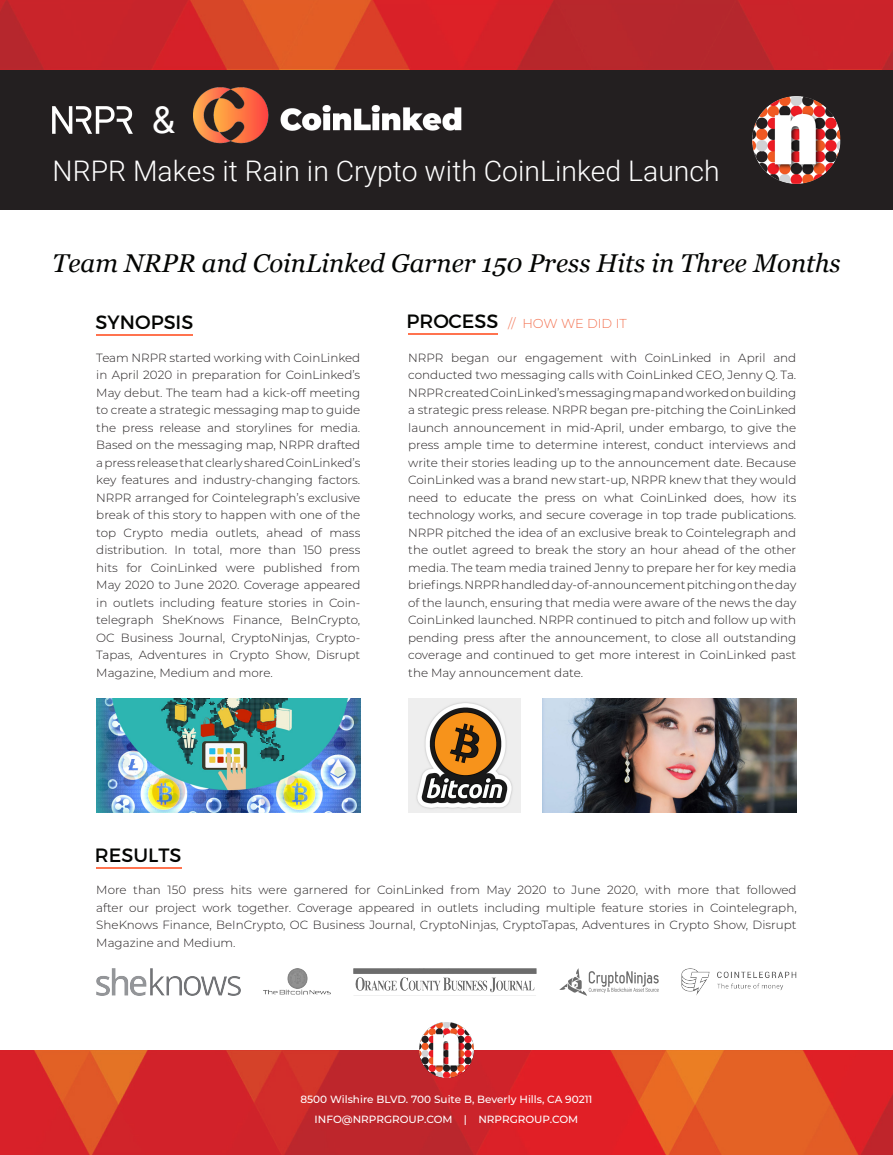
<style>
.page{position:relative;width:893px;height:1155px;background:#fff}
.page>*{position:absolute;margin:0;border:0;box-sizing:border-box;transform-origin:0 0}
.t1{font:37.45px "Roboto";color:#fff}
.t2{font:300 28.35px "Roboto";color:#fff}
.t3{font:italic 25.72px "Georgia";color:#040503}
.t4{font:19.25px "Montserrat";color:#040503}
.t5{font:300 12.95px "Montserrat";color:#f37150}
.t6{font:300 11.9px/17.5px "Montserrat";color:#231f20;text-align:justify}
.t7{font:500 10.5px "Montserrat";color:#fff}
.s1{font-weight:400;font-size:19.25px;color:#040503}
</style>
<div class="page">
<img style="left:0;top:0;width:892px;height:70px">
<div style="left:0;top:70px;width:892px;height:140px;background:#231f20"></div>
<img style="left:0;top:1050px;width:892px;height:105px">
<img style="left:752px;top:96px;width:88px;height:88px">
<img style="left:52px;top:106px;width:81px;height:28px">
<img style="left:419px;top:1023px;width:55px;height:54px">
<img style="left:408px;top:699px;width:112px;height:113px">
<hr style="left:96px;top:868px;width:86px;height:1px;background:#ff734f">
<hr style="left:96px;top:335px;width:97px;height:1px;background:#ff734f">
<hr style="left:408px;top:334px;width:89px;height:1px;background:#ff734f">
<img style="left:96px;top:699px;width:264px;height:113px">
<img style="left:542px;top:699px;width:254px;height:113px">
<img style="left:194px;top:88px;width:75px;height:55px">
<img style="left:280px;top:105px;width:182px;height:26px">
<img style="left:681px;top:969px;width:115px;height:27px">
<img style="left:96px;top:969px;width:145px;height:27px">
<img style="left:353px;top:969px;width:183px;height:27px">
<img style="left:263px;top:969px;width:68px;height:26px">
<img style="left:559px;top:969px;width:99px;height:27px">
<p class="t1" style="left:152px;top:94px;width:25px">&amp;</p>
<p class="t2" style="left:52px;top:151px;width:668px">NRPR Makes it Rain in Crypto with CoinLinked Launch</p>
<p class="t3" style="left:52px;top:244px;width:789px">Team NRPR and CoinLinked Garner 150 Press Hits in Three Months</p>
<p class="t4" style="left:96px;top:310px;width:99px">SYNOPSIS</p>
<p class="t5" style="left:406px;top:314px;width:222px"><span class="s1">PROCESS</span> // HOW WE DID IT</p>
<p class="t6" style="left:96px;top:348px;width:265px">Team NRPR started working with CoinLinked in April 2020 in preparation for CoinLinked’s May debut. The team had a kick-off meeting to create a strategic messaging map to guide the press release and storylines for media.<br>Based on the messaging map, NRPR drafted a press release that clearly shared CoinLinked’s key features and industry-changing factors.<br>NRPR arranged for Cointelegraph’s exclusive break of this story to happen with one of the top Crypto media outlets, ahead of mass distribution. In total, more than 150 press hits for CoinLinked were published from May 2020 to June 2020. Coverage appeared in outlets including feature stories in Coin&shy;telegraph SheKnows Finance, BeInCrypto, OC Business Journal, CryptoNinjas, Crypto-Tapas, Adventures in Crypto Show, Disrupt Magazine, Medium and more.</p>
<p class="t6" style="left:408px;top:348px;width:389px">NRPR began our engagement with CoinLinked in April and conducted two messaging calls with CoinLinked CEO, Jenny Q. Ta.<br>NRPR created CoinLinked’s messaging map and worked on building a strategic press release. NRPR began pre-pitching the CoinLinked launch announcement in mid-April, under embargo, to give the press ample time to determine interest, conduct interviews and write their stories leading up to the announcement date. Because CoinLinked was a brand new start-up, NRPR knew that they would need to educate the press on what CoinLinked does, how its technology works, and secure coverage in top trade publications.<br>NRPR pitched the idea of an exclusive break to Cointelegraph and the outlet agreed to break the story an hour ahead of the other media. The team media trained Jenny to prepare her for key media briefings. NRPR handled day-of-announcement pitching on the day of the launch, ensuring that media were aware of the news the day CoinLinked launched. NRPR continued to pitch and follow up with pending press after the announcement, to close all outstanding coverage and continued to get more interest in CoinLinked past the May announcement date.</p>
<p class="t4" style="left:95px;top:843px;width:88px">RESULTS</p>
<p class="t6" style="left:96px;top:881px;width:702px">More than 150 press hits were garnered for CoinLinked from May 2020 to June 2020, with more that followed after our project work together. Coverage appeared in outlets including multiple feature stories in Cointelegraph, SheKnows Finance, BeInCrypto, OC Business Journal, CryptoNinjas, CryptoTapas, Adventures in Crypto Show, Disrupt Magazine and Medium.</p>
<p class="t7" style="left:300px;top:1092px;width:293px">8500 Wilshire BLVD. 700 Suite B, Beverly Hills, CA 90211</p>
<p class="t7" style="left:314px;top:1112px;width:265px">INFO@NRPRGROUP.COM | NRPRGROUP.COM</p>
</div>
